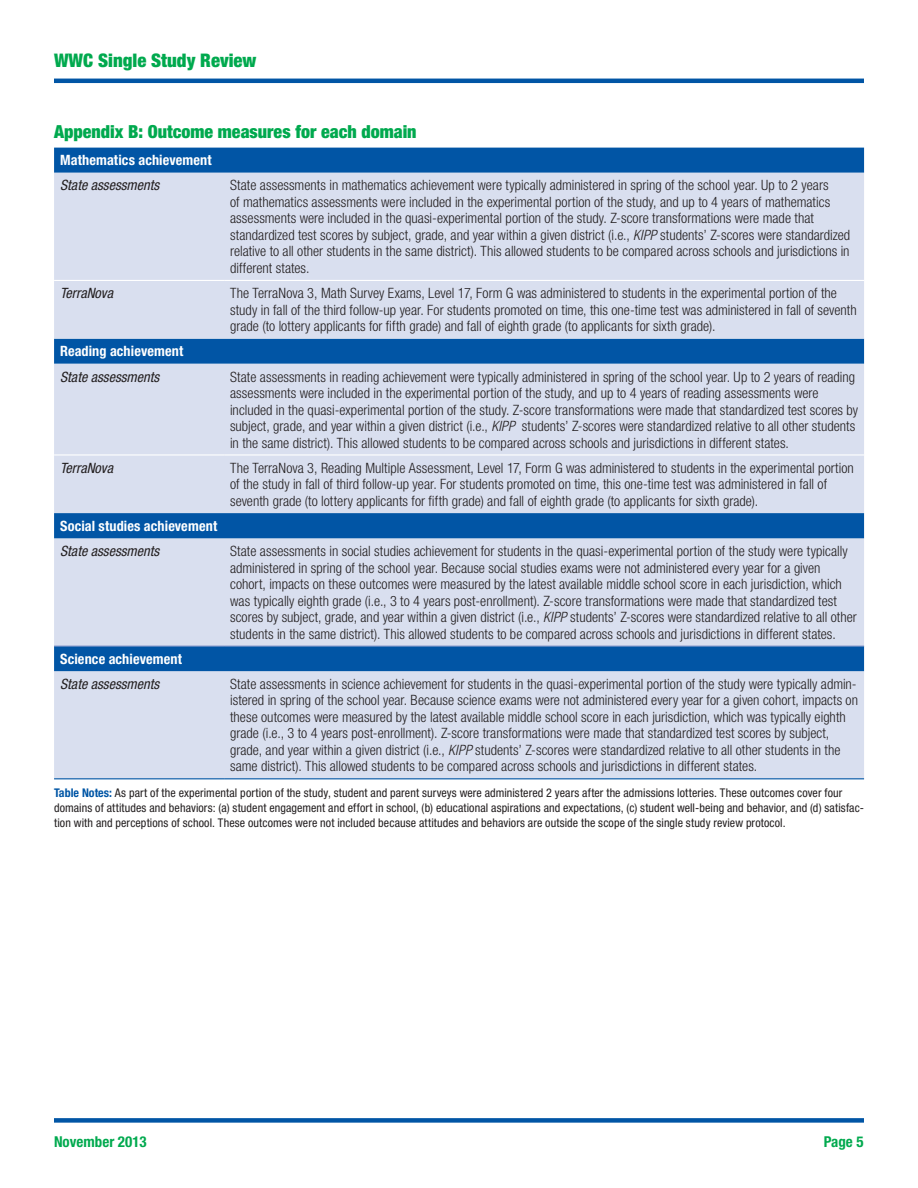
<style>
.page{position:relative;width:918px;height:1188px;background:#fff}
.page>*{position:absolute;margin:0;border:0;box-sizing:border-box;transform-origin:0 0}
.t1{font:900 condensed 18.75px "Helvetica Neue LT Std";color:#00a94e}
.Table_title{font:900 condensed 18px "Helvetica Neue LT Std";color:#00a94e}
.t2{font:700 condensed 15px "Helvetica Neue LT Std";color:#00a94e}
.t3{font:300 condensed 14.25px/16.5px "Helvetica Neue LT Std";color:#231f20}
.Table_sub_head_whi{font:700 condensed 14.25px "Helvetica Neue LT Std";letter-spacing:.01em;color:#fff}
.Table_row_head-ita{font:italic condensed 14.25px "Helvetica Neue LT Std";color:#231f20}
.t4{font:condensed 12px/15px "Helvetica Neue LT Std";letter-spacing:.01em;color:#231f20}
.s1{font-style:italic}
.s2{font-weight:700;color:#0155a5}
</style>
<div class="page">
<div style="left:54px;top:1118px;width:810px;height:5px;background:#0155a5"></div>
<hr style="left:54px;top:79px;width:810px;height:4px;background:#0155a5">
<div style="left:54px;top:148px;width:810px;height:25px;background:#0155a5"></div>
<div style="left:54px;top:173px;width:810px;height:605px;background:#d9dfef"></div>
<svg style="left:54px;top:513px;width:810px;height:158px;background:#94b3d7"></svg>
<hr style="left:54px;top:280px;width:170px;height:1px;background:#fff">
<hr style="left:224px;top:280px;width:640px;height:1px;background:#fff">
<hr style="left:54px;top:454px;width:170px;height:2px;background:#fff">
<hr style="left:224px;top:454px;width:640px;height:2px;background:#fff">
<hr style="left:54px;top:645px;width:170px;height:2px;background:#96a5d3">
<hr style="left:224px;top:645px;width:640px;height:2px;background:#96a5d3">
<hr style="left:54px;top:778px;width:170px;height:1px;background:#0155a5">
<hr style="left:224px;top:778px;width:640px;height:1px;background:#0155a5">
<h1 class="t1" style="left:54px;top:49px;width:204px">WWC Single Study Review</h1>
<p class="Table_title" style="left:54px;top:121px;width:364px">Appendix B: Outcome measures for each domain</p>
<p class="Table_sub_head_whi" style="left:60px;top:152px;width:153px">Mathematics achievement</p>
<p class="Table_row_head-ita" style="left:60px;top:177px;width:101px">State assessments</p>
<p class="t3" style="left:230px;top:177px;width:622px">State assessments in mathematics achievement were typically administered in spring of the school year. Up to 2 years<br>of mathematics assessments were included in the experimental portion of the study, and up to 4 years of mathematics assessments were included in the quasi-experimental portion of the study. Z-score transformations were made that standardized test scores by subject, grade, and year within a given district (i.e., <span class="s1">KIPP</span> students’ Z-scores were standardized relative to all other students in the same district). This allowed students to be compared across schools and jurisdictions in different states.</p>
<p class="Table_row_head-ita" style="left:60px;top:285px;width:54px">TerraNova</p>
<p class="t3" style="left:230px;top:285px;width:628px">The TerraNova 3, Math Survey Exams, Level 17, Form G was administered to students in the experimental portion of the study in fall of the third follow-up year. For students promoted on time, this one-time test was administered in fall of seventh grade (to lottery applicants for fifth grade) and fall of eighth grade (to applicants for sixth grade).</p>
<p class="Table_sub_head_whi" style="left:60px;top:343px;width:125px">Reading achievement</p>
<p class="Table_row_head-ita" style="left:60px;top:368px;width:101px">State assessments</p>
<p class="t3" style="left:230px;top:368px;width:630px">State assessments in reading achievement were typically administered in spring of the school year. Up to 2 years of reading assessments were included in the experimental portion of the study, and up to 4 years of reading assessments were included in the quasi-experimental portion of the study. Z-score transformations were made that standardized test scores by subject, grade, and year within a given district (i.e., <span class="s1">KIPP</span> students’ Z-scores were standardized relative to all other students in the same district). This allowed students to be compared across schools and jurisdictions in different states.</p>
<p class="Table_row_head-ita" style="left:60px;top:459px;width:54px">TerraNova</p>
<p class="t3" style="left:230px;top:459px;width:625px">The TerraNova 3, Reading Multiple Assessment, Level 17, Form G was administered to students in the experimental portion of the study in fall of third follow-up year. For students promoted on time, this one-time test was administered in fall of seventh grade (to lottery applicants for fifth grade) and fall of eighth grade (to applicants for sixth grade).</p>
<p class="Table_sub_head_whi" style="left:60px;top:517px;width:159px">Social studies achievement</p>
<p class="Table_row_head-ita" style="left:60px;top:543px;width:101px">State assessments</p>
<p class="t3" style="left:230px;top:543px;width:628px">State assessments in social studies achievement for students in the quasi-experimental portion of the study were typically administered in spring of the school year. Because social studies exams were not administered every year for a given cohort, impacts on these outcomes were measured by the latest available middle school score in each jurisdiction, which was typically eighth grade (i.e., 3 to 4 years post-enrollment). Z-score transformations were made that standardized test scores by subject, grade, and year within a given district (i.e., <span class="s1">KIPP</span> students’ Z-scores were standardized relative to all other students in the same district). This allowed students to be compared across schools and jurisdictions in different states.</p>
<p class="Table_sub_head_whi" style="left:60px;top:650px;width:123px">Science achievement</p>
<p class="Table_row_head-ita" style="left:60px;top:676px;width:101px">State assessments</p>
<p class="t3" style="left:230px;top:676px;width:630px">State assessments in science achievement for students in the quasi-experimental portion of the study were typically admin&shy;istered in spring of the school year. Because science exams were not administered every year for a given cohort, impacts on these outcomes were measured by the latest available middle school score in each jurisdiction, which was typically eighth grade (i.e., 3 to 4 years post-enrollment). Z-score transformations were made that standardized test scores by subject, grade, and year within a given district (i.e., <span class="s1">KIPP</span> students’ Z-scores were standardized relative to all other students in the same district). This allowed students to be compared across schools and jurisdictions in different states.</p>
<p class="t4" style="left:54px;top:786px;width:812px"><span class="s2">Table Notes:</span> As part of the experimental portion of the study, student and parent surveys were administered 2 years after the admissions lotteries. These outcomes cover four domains of attitudes and behaviors: (a) student engagement and effort in school, (b) educational aspirations and expectations, (c) student well-being and behavior, and (d) satisfac&shy;tion with and perceptions of school. These outcomes were not included because attitudes and behaviors are outside the scope of the single study review protocol.</p>
<p class="t2" style="left:54px;top:1132px;width:94px">November 2013</p>
<p class="t2" style="left:824px;top:1132px;width:41px">Page 5</p>
</div>
